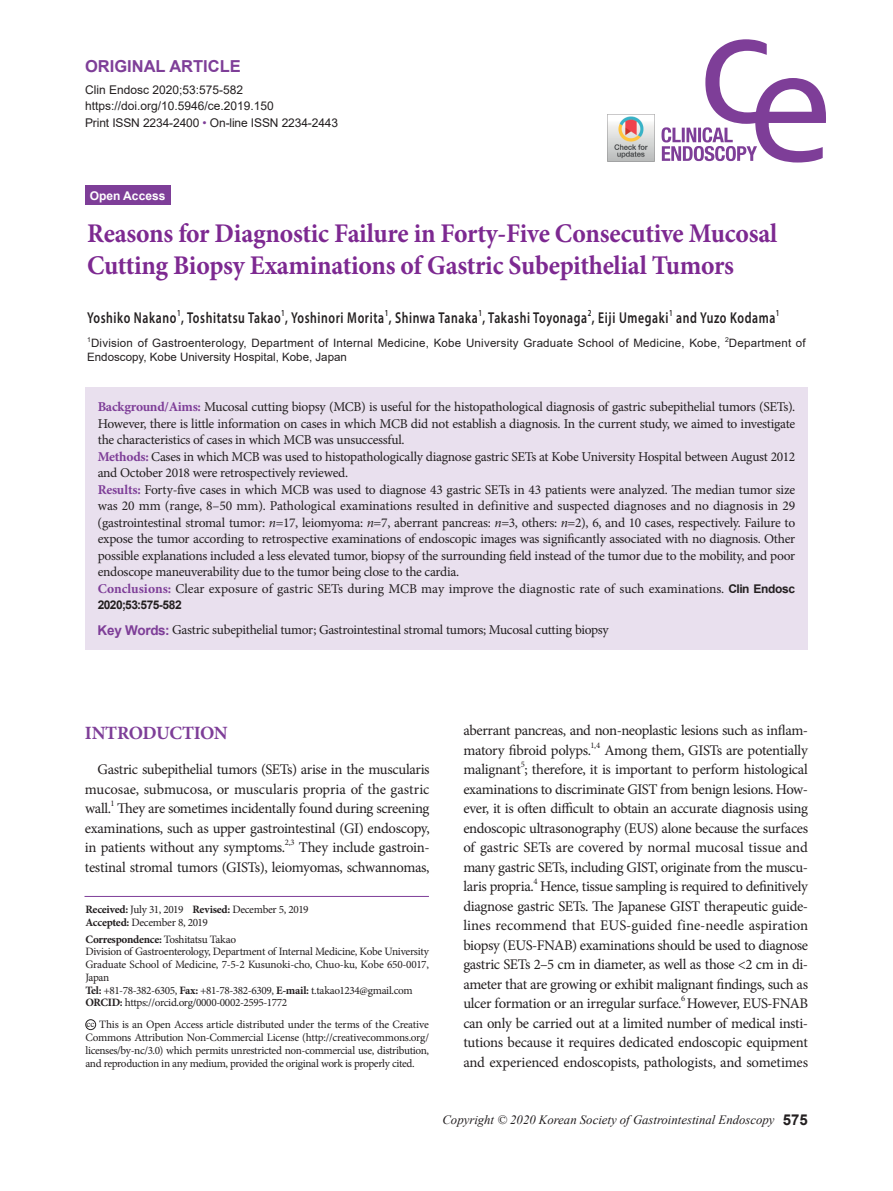
<style>
.page{position:relative;width:893px;height:1191px;background:#fff}
.page>*{position:absolute;margin:0;border:0;box-sizing:border-box;transform-origin:0 0}
.논문_타이틀{font:700 27px/32.4px "Minion Pro";letter-spacing:-.01em;color:#7d2991;scale:.95 1}
.타이틀_서론{font:700 18.75px "Minion Pro";letter-spacing:-.02em;color:#7e3e98}
.t1{font:700 16.5px "Arial";color:#7e3e98}
.저자명{font:600 15.75px "Myriad Pro";letter-spacing:.05em;color:#231f20;scale:.75 1}
.본문{font:14.7px/19.5px "Minion Pro";letter-spacing:-.025em;color:#231f20;text-align:justify}
.초록내용{font:13.5px/16.5px "Minion Pro";letter-spacing:-.02em;color:#231f20;text-align:justify}
.초록내용-2{font:13.5px "Minion Pro";color:#231f20}
.t2{font:italic 12.75px "Times New Roman";color:#231f20}
.t3{font:12px "Arial";color:#231f20}
.초록내용-3{font:700 12px "Arial";letter-spacing:-.04em;color:#231f20}
.t4{font:700 12px "Arial";color:#fff}
.저자소속{font:11.55px "Arial";letter-spacing:.02em;color:#231f20}
.저자소속-2{font:11.55px "Arial";color:#231f20}
.책임저자{font:11.25px/12.8px "Minion Pro";letter-spacing:-.03em;color:#231f20;text-align:justify}
.책임저자-2{font:700 11.25px "Minion Pro";letter-spacing:-.025em;color:#231f20}
.t5{font:9.3px "Times New Roman";color:#231f20}
.저자명-2{font:600 9.15px "Myriad Pro";color:#231f20;scale:.75 1}
.본문-2{font:8.55px "Minion Pro";color:#231f20}
.저자소속-3{font:6.75px "Arial";color:#231f20}
.s1{color:#7e3e98}
.s2{font-weight:700;color:#7e3e98}
.s3{font-style:italic}
.s4{font-family:"Arial";font-weight:700;font-size:12px}
.s5{font-family:"Arial";font-weight:700;color:#7e3e98}
.s6{font-weight:700}
.s7{font-weight:400}
.s8{font-family:"Arial";font-weight:700;font-style:normal;font-size:15px}
</style>
<div class="page">
<svg style="left:661px;top:39px;width:165px;height:123px"></svg>
<div style="left:85px;top:387px;width:723px;height:262px;background:#e9e0ee"></div>
<div style="left:85px;top:186px;width:85px;height:19px;background:#7e3e98"></div>
<div style="left:86px;top:1019px;width:10px;height:10px;border:1px solid #231f20;border-radius:50%"></div>
<hr style="left:85px;top:896px;width:344px;height:1px;background:#7e3e98">
<img style="left:608px;top:116px;width:46px;height:46px">
<p class="t1" style="left:85px;top:55px;width:157px">ORIGINAL ARTICLE</p>
<p class="t3" style="left:85px;top:82px;width:160px">Clin Endosc 2020;53:575-582</p>
<p class="t3" style="left:85px;top:98px;width:190px">https://doi.org/10.5946/ce.2019.150</p>
<p class="t3" style="left:85px;top:114px;width:255px">Print ISSN 2234-2400 <span class="s1">•</span> On-line ISSN 2234-2443</p>
<p class="t4" style="left:90px;top:187px;width:77px">Open Access</p>
<p class="논문_타이틀" style="left:87px;top:217px;width:728px">Reasons for Diagnostic Failure in Forty-Five Consecutive Mucosal<br>Cutting Biopsy Examinations of Gastric Subepithelial Tumors</p>
<p class="저자명" style="left:87px;top:308px;width:777px">Yoshiko Nakano , Toshitatsu Takao , Yoshinori Morita , Shinwa Tanaka , Takashi Toyonaga , Eiji Umegaki</p>
<p class="저자명-2" style="left:177px;top:307px;width:6px">1</p>
<p class="저자명-2" style="left:281px;top:307px;width:6px">1</p>
<p class="저자명-2" style="left:385px;top:307px;width:6px">1</p>
<p class="저자명-2" style="left:478px;top:307px;width:6px">1</p>
<p class="저자명-2" style="left:588px;top:307px;width:6px">2</p>
<p class="저자명-2" style="left:669px;top:307px;width:6px">1</p>
<p class="저자명" style="left:676px;top:308px;width:134px">and Yuzo Kodama</p>
<p class="저자명-2" style="left:776px;top:307px;width:6px">1</p>
<p class="저자소속-3" style="left:87px;top:335px;width:5px">1</p>
<p class="저자소속" style="left:91px;top:335px;width:631px">Division of Gastroenterology, Department of Internal Medicine, Kobe University Graduate School of Medicine, Kobe,</p>
<p class="저자소속-3" style="left:725px;top:335px;width:5px">2</p>
<p class="저자소속" style="left:729px;top:335px;width:78px">Department of</p>
<p class="저자소속-2" style="left:87px;top:349px;width:261px">Endoscopy, Kobe University Hospital, Kobe, Japan</p>
<p class="초록내용" style="left:98px;top:399px;width:699px"><span class="s2">Background/Aims:</span> Mucosal cutting biopsy (MCB) is useful for the histopathological diagnosis of gastric subepithelial tumors (SETs).<br>However, there is little information on cases in which MCB did not establish a diagnosis. In the current study, we aimed to investigate the characteristics of cases in which MCB was unsuccessful.</p>
<p class="초록내용" style="left:98px;top:448px;width:699px"><span class="s2">Methods:</span> Cases in which MCB was used to histopathologically diagnose gastric SETs at Kobe University Hospital between August 2012 and October 2018 were retrospectively reviewed.</p>
<p class="초록내용" style="left:98px;top:481px;width:699px"><span class="s2">Results:</span> Forty-five cases in which MCB was used to diagnose 43 gastric SETs in 43 patients were analyzed. The median tumor size was 20 mm (range, 8–50 mm). Pathological examinations resulted in definitive and suspected diagnoses and no diagnosis in 29 (gastrointestinal stromal tumor: <span class="s3">n</span>=17, leiomyoma: <span class="s3">n</span>=7, aberrant pancreas: <span class="s3">n</span>=3, others: <span class="s3">n</span>=2), 6, and 10 cases, respectively. Failure to expose the tumor according to retrospective examinations of endoscopic images was significantly associated with no diagnosis. Other possible explanations included a less elevated tumor, biopsy of the surrounding field instead of the tumor due to the mobility, and poor endoscope maneuverability due to the tumor being close to the cardia.</p>
<p class="초록내용-2" style="left:98px;top:579px;width:699px"><span class="s2">Conclusions:</span> Clear exposure of gastric SETs during MCB may improve the diagnostic rate of such examinations. <span class="s4">Clin Endosc</span></p>
<p class="초록내용-3" style="left:98px;top:596px;width:86px">2020;53:575-582</p>
<p class="초록내용" style="left:98px;top:622px;width:513px"><span class="s5">Key Words:</span> Gastric subepithelial tumor; Gastrointestinal stromal tumors; Mucosal cutting biopsy</p>
<p class="타이틀_서론" style="left:85px;top:719px;width:144px">INTRODUCTION</p>
<p class="본문" style="left:85px;top:760px;width:346px;text-indent:13px">Gastric subepithelial tumors (SETs) arise in the muscularis mucosae, submucosa, or muscularis propria of the gastric wall. They are sometimes incidentally found during screening</p>
<p class="본문-2" style="left:110px;top:798px;width:6px">1</p>
<p class="본문" style="left:85px;top:818px;width:346px">examinations, such as upper gastrointestinal (GI) endoscopy, in patients without any symptoms.</p>
<p class="본문-2" style="left:285px;top:837px;width:11px">2,3</p>
<p class="본문" style="left:85px;top:838px;width:346px;text-align:right">They include gastroin-<br>testinal stromal tumors (GISTs), leiomyomas, schwannomas,</p>
<p class="책임저자" style="left:85px;top:903px;width:225px"><span class="s6">Received:</span> July 31, 2019 <span class="s6">Revised:</span> December 5, 2019<br><span class="s6">Accepted:</span> December 8, 2019</p>
<p class="책임저자-2" style="left:85px;top:931px;width:152px">Correspondence: <span class="s7">Toshitatsu Takao</span></p>
<p class="책임저자" style="left:85px;top:945px;width:345px">Division of Gastroenterology, Department of Internal Medicine, Kobe University Graduate School of Medicine, 7-5-2 Kusunoki-cho, Chuo-ku, Kobe 650-0017, Japan</p>
<p class="책임저자" style="left:85px;top:983px;width:329px"><span class="s6">Tel:</span> +81-78-382-6305, <span class="s6">Fax:</span> +81-78-382-6309, <span class="s6">E-mail:</span> t.takao1234@gmail.com</p>
<p class="책임저자" style="left:85px;top:996px;width:203px"><span class="s6">ORCID:</span> https://orcid.org/0000-0002-2595-1772</p>
<p class="t5" style="left:86px;top:1017px;width:10px">cc</p>
<p class="책임저자" style="left:85px;top:1017px;width:345px;text-indent:14px">This is an Open Access article distributed under the terms of the Creative Commons Attribution Non-Commercial License (http://creativecommons.org/ licenses/by-nc/3.0) which permits unrestricted non-commercial use, distribution, and reproduction in any medium, provided the original work is properly cited.</p>
<p class="본문" style="left:463px;top:721px;width:346px">aberrant pancreas, and non-neoplastic lesions such as inflam&shy;matory fibroid polyps.</p>
<p class="본문-2" style="left:591px;top:739px;width:11px">1,4</p>
<p class="본문" style="left:463px;top:740px;width:346px;text-align:right">Among them, GISTs are potentially<br>malignant ; therefore, it is important to perform histological</p>
<p class="본문-2" style="left:521px;top:759px;width:6px">5</p>
<p class="본문" style="left:463px;top:779px;width:346px">examinations to discriminate GIST from benign lesions. How&shy;ever, it is often difficult to obtain an accurate diagnosis using endoscopic ultrasonography (EUS) alone because the surfaces of gastric SETs are covered by normal mucosal tissue and many gastric SETs, including GIST, originate from the muscu&shy;laris propria. Hence, tissue sampling is required to definitively</p>
<p class="본문-2" style="left:533px;top:876px;width:6px">4</p>
<p class="본문" style="left:463px;top:896px;width:346px">diagnose gastric SETs. The Japanese GIST therapeutic guide&shy;lines recommend that EUS-guided fine-needle aspiration biopsy (EUS-FNAB) examinations should be used to diagnose gastric SETs 2–5 cm in diameter, as well as those &lt;2 cm in di&shy;ameter that are growing or exhibit malignant findings, such as ulcer formation or an irregular surface. However, EUS-FNAB</p>
<p class="본문-2" style="left:681px;top:993px;width:6px">6</p>
<p class="본문" style="left:463px;top:1013px;width:346px">can only be carried out at a limited number of medical insti&shy;tutions because it requires dedicated endoscopic equipment and experienced endoscopists, pathologists, and sometimes</p>
<p class="t2" style="left:442px;top:1110px;width:367px">Copyright © 2020 Korean Society of Gastrointestinal Endoscopy <span class="s8">575</span></p>
</div>
